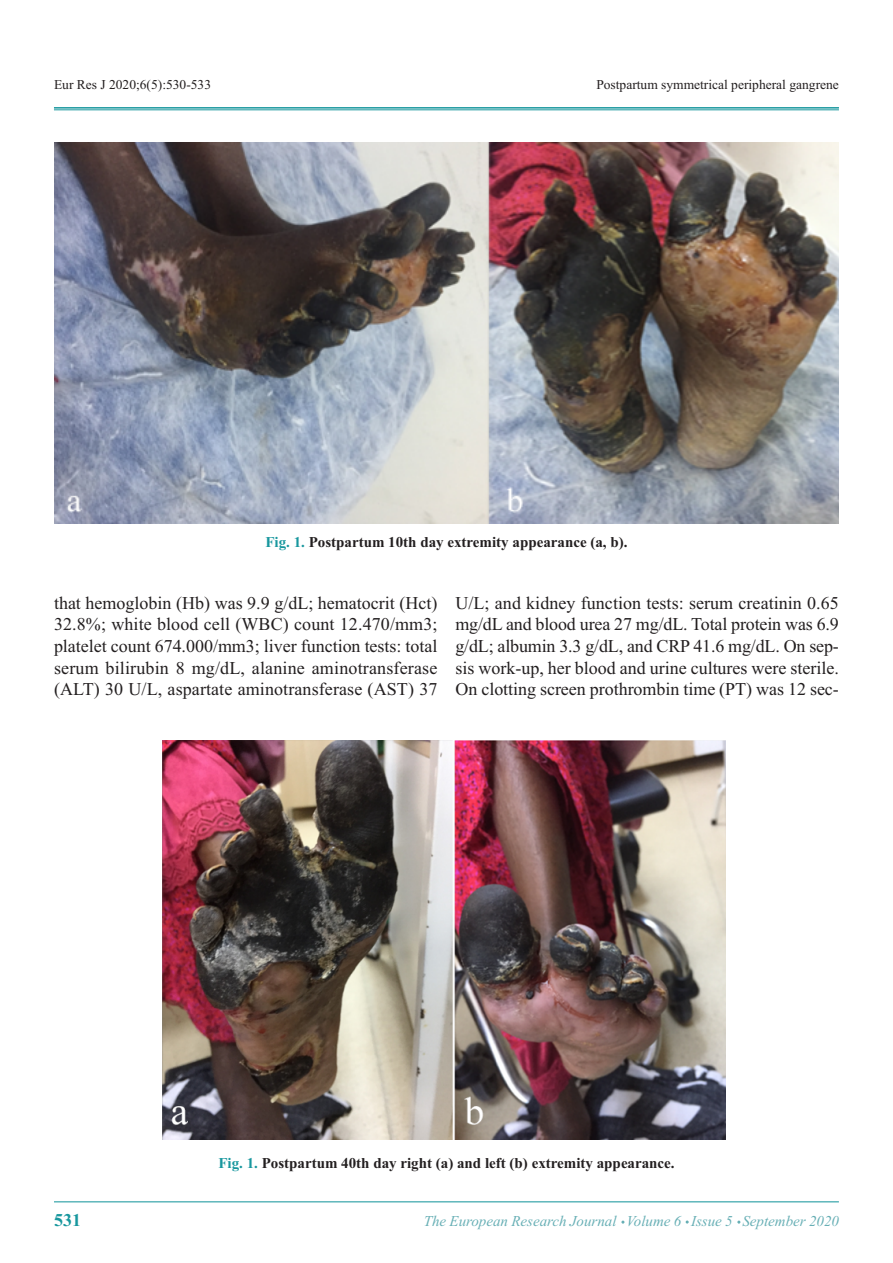
<style>
.page{position:relative;width:893px;height:1263px;background:#fff}
.page>*{position:absolute;margin:0;border:0;box-sizing:border-box;transform-origin:0 0}
.t1{font:18px/21.6px "Times New Roman";color:#231f20;text-align:justify}
.t2{font:700 18px "Times New Roman";color:#18979e}
.t3{font:700 15px "Times New Roman";color:#231f20}
.t4{font:italic 15px "Times New Roman";color:#67afb5}
.t5{font:13.5px "Times New Roman";color:#231f20}
.s1{color:#18979e}
</style>
<div class="page">
<hr style="left:54px;top:1201px;width:785px;height:1px;background:#18979e">
<hr style="left:54px;top:107px;width:785px;height:2px;background:#18979e">
<hr style="left:54px;top:110px;width:785px;height:1px;background:#18979e">
<img style="left:54px;top:142px;width:785px;height:382px">
<img style="left:163px;top:741px;width:563px;height:399px">
<p class="t5" style="left:54px;top:77px;width:159px">Eur Res J 2020;6(5):530-533</p>
<p class="t5" style="left:596px;top:77px;width:244px">Postpartum symmetrical peripheral gangrene</p>
<p class="t3" style="left:265px;top:533px;width:364px"><span class="s1">Fig. 1.</span> Postpartum 10th day extremity appearance (a, b).</p>
<p class="t1" style="left:54px;top:592px;width:385px">that hemoglobin (Hb) was 9.9 g/dL; hematocrit (Hct)<br>32.8%; white blood cell (WBC) count 12.470/mm3; platelet count 674.000/mm3; liver function tests: total serum bilirubin 8 mg/dL, alanine aminotransferase (ALT) 30 U/L, aspartate aminotransferase (AST) 37</p>
<p class="t1" style="left:455px;top:592px;width:385px">U/L; and kidney function tests: serum creatinin 0.65 mg/dL and blood urea 27 mg/dL. Total protein was 6.9 g/dL; albumin 3.3 g/dL, and CRP 41.6 mg/dL. On sep&shy;sis work-up, her blood and urine cultures were sterile.<br>On clotting screen prothrombin time (PT) was 12 sec-</p>
<p class="t3" style="left:218px;top:1154px;width:458px"><span class="s1">Fig. 1.</span> Postpartum 40th day right (a) and left (b) extremity appearance.</p>
<p class="t2" style="left:54px;top:1209px;width:28px">531</p>
<p class="t4" style="left:424px;top:1212px;width:417px">The European Research Journal Volume 6 Issue 5 September 2020</p>
</div>
